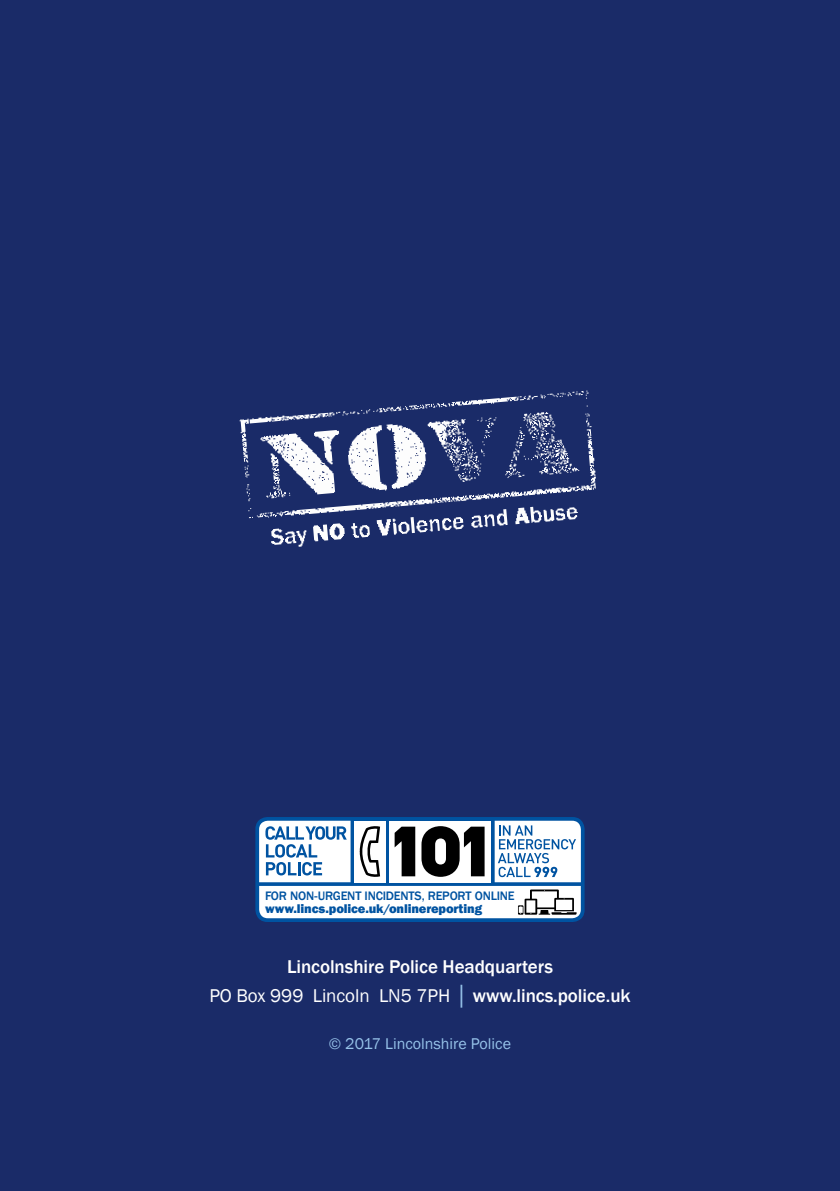
<style>
.page{position:relative;width:840px;height:1191px;background:#fff}
.page>*{position:absolute;margin:0;border:0;box-sizing:border-box;transform-origin:0 0}
.t1{font:500 19px/28.4px "Franklin Gothic";letter-spacing:-.005em;color:#fff;text-align:center}
.t2{font:16px "Franklin Gothic";color:#96c2e9}
.t3{font:800 13px "Franklin Gothic";letter-spacing:-.01em;color:#0053a1}
.t4{font:500 12.6px "Franklin Gothic";letter-spacing:-.02em;color:#0053a1}
.s1{font-weight:400}
.s2{font-weight:400;color:#96c2e9}
</style>
<div class="page">
<div style="left:0;top:0;width:839px;height:1191px;background:#1a2b68"></div>
<div style="left:255px;top:817px;width:329px;height:105px;background:linear-gradient(to right,#0053a1,#0053a1);border-radius:12px"></div>
<svg style="left:259px;top:820px;width:321px;height:98px;background:#bec9d4"></svg>
<img style="left:239px;top:390px;width:357px;height:157px">
<p class="t4" style="left:265px;top:887px;width:251px">FOR NON-URGENT INCIDENTS, REPORT ONLINE</p>
<p class="t3" style="left:265px;top:900px;width:218px">www.lincs.police.uk/onlinereporting</p>
<p class="t1" style="left:209px;top:952px;width:422px">Lincolnshire Police Headquarters<br><span class="s1">PO Box 999 Lincoln LN5 7PH</span> <span class="s2">│</span> www.lincs.police.uk</p>
<p class="t2" style="left:329px;top:1034px;width:184px">© 2017 Lincolnshire Police</p>
</div>
